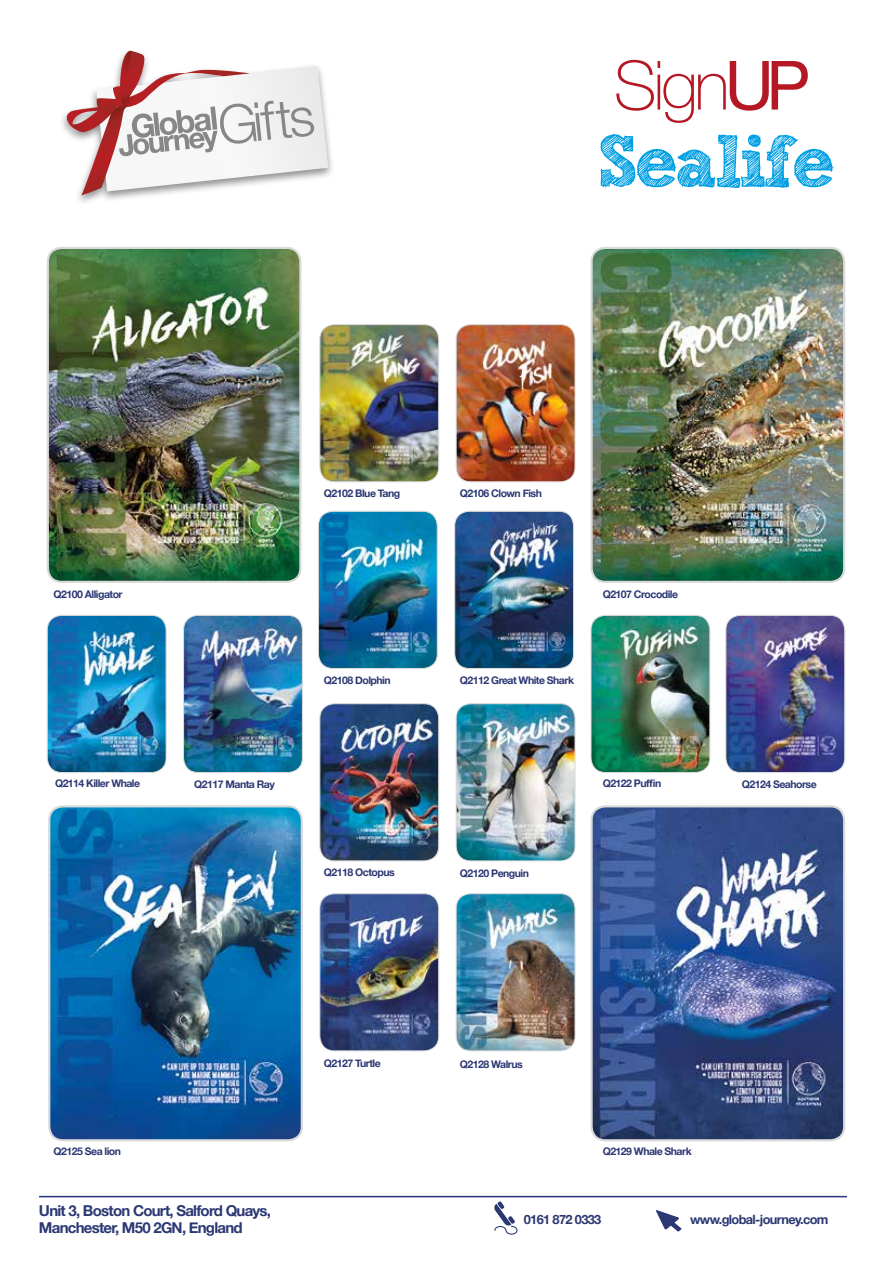
<style>
.page{position:relative;width:893px;height:1263px;background:#fff}
.page>*{position:absolute;margin:0;border:0;box-sizing:border-box;transform-origin:0 0}
.t1{font:700 73.95px "freeversion Sketch Block";letter-spacing:-.05em;color:#009fe3}
.t2{font:100 67.95px "Helvetica Neue";color:#b51824}
.t3{font:700 15px/16.5px "Helvetica Neue";letter-spacing:-.05em;color:#2b3873}
.t4{font:700 12.75px "Helvetica Neue";letter-spacing:-.05em;color:#2b3873}
.t5{font:700 10.5px "Helvetica Neue";letter-spacing:-.05em;color:#2b3873}
.s1{font-weight:400}
</style>
<div class="page">
<img style="left:456px;top:325px;width:119px;height:157px">
<div style="left:456px;top:324px;width:119px;height:158px;border:1px solid #dadada;border-radius:15px"></div>
<hr style="left:39px;top:1196px;width:808px;height:1px;background:#283583">
<svg style="left:494px;top:1201px;width:23px;height:33px"></svg>
<svg style="left:656px;top:1210px;width:26px;height:21px"></svg>
<img style="left:321px;top:325px;width:118px;height:157px">
<div style="left:319px;top:324px;width:120px;height:158px;border:1px solid #dadada;border-radius:15px"></div>
<svg style="left:62px;top:51px;width:266px;height:146px"></svg>
<img style="left:47px;top:615px;width:118px;height:157px">
<div style="left:47px;top:615px;width:120px;height:158px;border:1px solid #dadada;border-radius:15px"></div>
<img style="left:184px;top:615px;width:117px;height:157px">
<div style="left:183px;top:615px;width:120px;height:158px;border:1px solid #dadada;border-radius:15px"></div>
<img style="left:592px;top:615px;width:118px;height:156px">
<div style="left:590px;top:615px;width:120px;height:158px;border:1px solid #dadada;border-radius:15px"></div>
<img style="left:727px;top:615px;width:118px;height:156px">
<div style="left:725px;top:615px;width:120px;height:158px;border:1px solid #dadada;border-radius:15px"></div>
<img style="left:321px;top:705px;width:118px;height:156px">
<div style="left:319px;top:703px;width:120px;height:158px;border:1px solid #dadada;border-radius:15px"></div>
<img style="left:456px;top:704px;width:119px;height:157px">
<div style="left:456px;top:703px;width:119px;height:158px;border:1px solid #dadada;border-radius:15px"></div>
<img style="left:321px;top:895px;width:118px;height:156px">
<div style="left:319px;top:893px;width:120px;height:158px;border:1px solid #dadada;border-radius:15px"></div>
<img style="left:456px;top:894px;width:119px;height:157px">
<div style="left:456px;top:893px;width:119px;height:158px;border:1px solid #dadada;border-radius:15px"></div>
<img style="left:593px;top:249px;width:250px;height:331px">
<div style="left:590px;top:247px;width:255px;height:336px;border:2px solid #dadada;border-radius:14px"></div>
<img style="left:49px;top:249px;width:250px;height:332px">
<div style="left:47px;top:247px;width:254px;height:336px;border:2px solid #dadada;border-radius:14px"></div>
<img style="left:593px;top:808px;width:251px;height:331px">
<div style="left:590px;top:805px;width:255px;height:336px;border:2px solid #dadada;border-radius:14px"></div>
<img style="left:51px;top:808px;width:250px;height:331px">
<div style="left:48px;top:805px;width:255px;height:336px;border:2px solid #dadada;border-radius:14px"></div>
<img style="left:318px;top:511px;width:118px;height:157px">
<div style="left:318px;top:511px;width:120px;height:158px;border:1px solid #dadada;border-radius:15px"></div>
<img style="left:456px;top:511px;width:118px;height:156px">
<div style="left:454px;top:511px;width:120px;height:158px;border:1px solid #dadada;border-radius:15px"></div>
<h2 class="t2" style="left:614px;top:34px;width:198px">Sign<span class="s1">UP</span></h2>
<h1 class="t1" style="left:597px;top:134px;width:240px">Sealife</h1>
<p class="t5" style="left:324px;top:485px;width:78px">Q2102 Blue Tang</p>
<p class="t5" style="left:460px;top:485px;width:83px">Q2106 Clown Fish</p>
<p class="t5" style="left:54px;top:586px;width:71px">Q2100 Alligator</p>
<p class="t5" style="left:603px;top:586px;width:77px">Q2107 Crocodile</p>
<p class="t5" style="left:55px;top:775px;width:87px">Q2114 Killer Whale</p>
<p class="t5" style="left:194px;top:776px;width:82px">Q2117 Manta Ray</p>
<p class="t5" style="left:324px;top:672px;width:68px">Q2108 Dolphin</p>
<p class="t5" style="left:460px;top:672px;width:116px">Q2112 Great White Shark</p>
<p class="t5" style="left:324px;top:864px;width:72px">Q2118 Octopus</p>
<p class="t5" style="left:460px;top:865px;width:70px">Q2120 Penguin</p>
<p class="t5" style="left:603px;top:775px;width:60px">Q2122 Puffin</p>
<p class="t5" style="left:742px;top:776px;width:76px">Q2124 Seahorse</p>
<p class="t5" style="left:324px;top:1055px;width:58px">Q2127 Turtle</p>
<p class="t5" style="left:460px;top:1056px;width:64px">Q2128 Walrus</p>
<p class="t5" style="left:54px;top:1143px;width:69px">Q2125 Sea lion</p>
<p class="t5" style="left:603px;top:1143px;width:91px">Q2129 Whale Shark</p>
<h3 class="t3" style="left:39px;top:1203px;width:234px">Unit 3, Boston Court, Salford Quays,<br>Manchester, M50 2GN, England</h3>
<p class="t4" style="left:524px;top:1210px;width:79px">0161 872 0333</p>
<p class="t4" style="left:690px;top:1210px;width:140px">www.global-journey.com</p>
</div>
